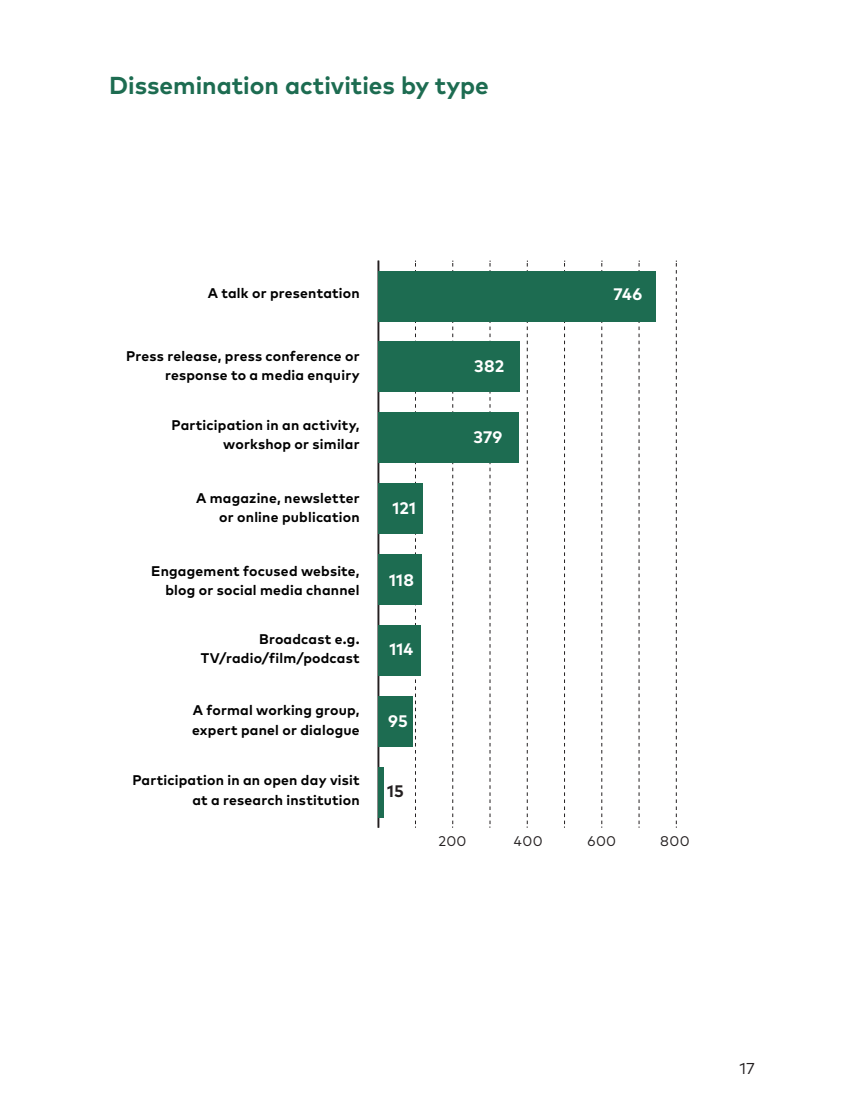
<style>
.page{position:relative;width:844px;height:1117px;background:#fff}
.page>*{position:absolute;margin:0;border:0;box-sizing:border-box;transform-origin:0 0}
.t1{font:700 24.5px "Mark Pro";color:#1d6c51}
.t2{font:700 16.62px "Mark Pro";letter-spacing:.01em;color:#fff}
.t3{font:700 16.62px "Mark Pro";color:#231f20}
.t4{font:15.75px "Mark Pro";color:#231f20}
.t5{font:700 14px/19.2px "Mark Pro";letter-spacing:.015em;color:#000;text-align:right}
.t6{font:14px "Mark Pro";letter-spacing:.02em;color:#231f20}
</style>
<div class="page">
<hr style="left:377px;top:260px;width:2px;height:567px;background:#231f20">
<svg style="left:415px;top:260px;width:1px;height:567px"></svg>
<svg style="left:452px;top:260px;width:1px;height:567px"></svg>
<svg style="left:489px;top:260px;width:1px;height:567px"></svg>
<svg style="left:526px;top:260px;width:2px;height:567px"></svg>
<svg style="left:564px;top:260px;width:1px;height:567px"></svg>
<svg style="left:601px;top:260px;width:1px;height:567px"></svg>
<svg style="left:638px;top:260px;width:1px;height:567px"></svg>
<svg style="left:675px;top:260px;width:1px;height:567px"></svg>
<div style="left:378px;top:270px;width:278px;height:51px;background:#1d6c51"></div>
<div style="left:378px;top:341px;width:142px;height:51px;background:#1d6c51"></div>
<div style="left:378px;top:412px;width:141px;height:51px;background:#1d6c51"></div>
<div style="left:378px;top:483px;width:45px;height:51px;background:#1d6c51"></div>
<div style="left:378px;top:554px;width:44px;height:51px;background:#1d6c51"></div>
<div style="left:378px;top:625px;width:42px;height:50px;background:#1d6c51"></div>
<div style="left:378px;top:695px;width:35px;height:51px;background:#1d6c51"></div>
<div style="left:378px;top:766px;width:5px;height:51px;background:#1d6c51"></div>
<p class="t1" style="left:109px;top:66px;width:381px">Dissemination activities by type</p>
<p class="t5" style="left:208px;top:282px;width:153px">A talk or presentation</p>
<p class="t5" style="left:126px;top:345px;width:235px">Press release, press conference or response to a media enquiry</p>
<p class="t5" style="left:171px;top:414px;width:190px">Participation in an activity, workshop or similar</p>
<p class="t5" style="left:196px;top:487px;width:165px">A magazine, newsletter or online publication</p>
<p class="t5" style="left:151px;top:559px;width:210px">Engagement focused website, blog or social media channel</p>
<p class="t5" style="left:201px;top:627px;width:160px">Broadcast e.g.<br>TV/radio/film/podcast</p>
<p class="t5" style="left:192px;top:699px;width:169px;text-align:left">A formal working group, expert panel or dialogue</p>
<p class="t5" style="left:132px;top:769px;width:229px">Participation in an open day visit at a research institution</p>
<p class="t2" style="left:392px;top:495px;width:25px">121</p>
<p class="t2" style="left:389px;top:567px;width:26px">118</p>
<p class="t2" style="left:389px;top:636px;width:25px">114</p>
<p class="t2" style="left:388px;top:707px;width:21px">95</p>
<p class="t3" style="left:387px;top:777px;width:18px">15</p>
<p class="t2" style="left:474px;top:354px;width:31px">382</p>
<p class="t2" style="left:473px;top:424px;width:30px">379</p>
<p class="t2" style="left:613px;top:281px;width:30px">746</p>
<p class="t6" style="left:438px;top:830px;width:29px">200</p>
<p class="t6" style="left:514px;top:830px;width:30px">400</p>
<p class="t6" style="left:587px;top:830px;width:30px">600</p>
<p class="t6" style="left:660px;top:830px;width:31px">800</p>
<p class="t4" style="left:739px;top:1056px;width:17px">17</p>
</div>
